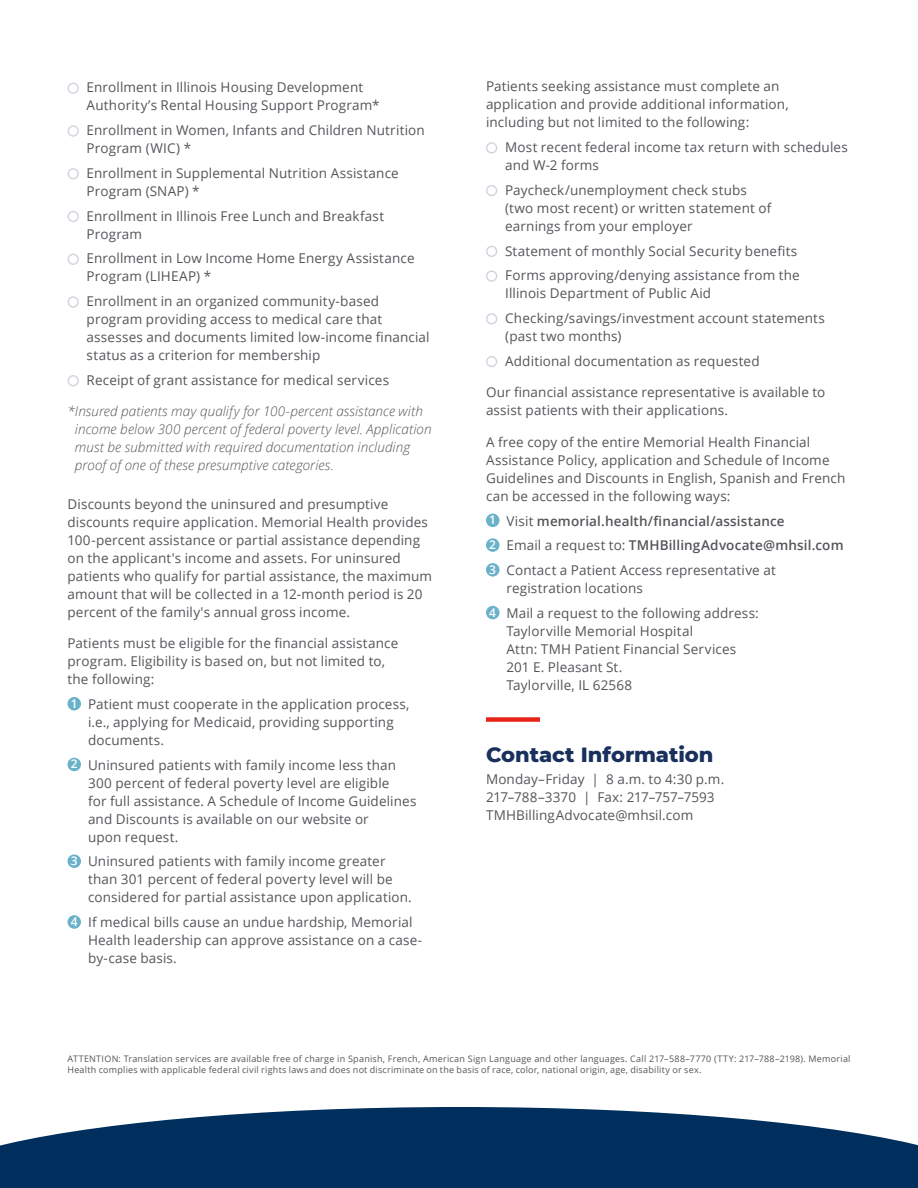
<style>
.page{position:relative;width:918px;height:1188px;background:#fff}
.page>*{position:absolute;margin:0;border:0;box-sizing:border-box;transform-origin:0 0}
.List_Number{font:800 21px "Montserrat";color:#18305b}
.t1{font:13.5px/18px "Open Sans";letter-spacing:.01em;color:#54555a}
.t2{font:italic 300 13.5px/18px "Open Sans";letter-spacing:.005em;color:#54555a}
.t3{font:600 13.5px "Open Sans";letter-spacing:.01em;color:#54555a}
.t4{font:600 12px "Open Sans";color:#fff}
.Body_Copy{font:9px/10.8px "Open Sans";letter-spacing:.025em;color:#54555a}
.s1{font-weight:400}
</style>
<div class="page">
<div style="left:68px;top:83px;width:11px;height:11px;border:2px solid #18305b;border-radius:50%"></div>
<div style="left:68px;top:125px;width:11px;height:12px;border:2px solid #18305b;border-radius:50%"></div>
<div style="left:68px;top:168px;width:11px;height:11px;border:2px solid #18305b;border-radius:50%"></div>
<div style="left:68px;top:211px;width:11px;height:11px;border:2px solid #18305b;border-radius:50%"></div>
<div style="left:68px;top:254px;width:11px;height:11px;border:2px solid #18305b;border-radius:50%"></div>
<div style="left:68px;top:296px;width:11px;height:12px;border:2px solid #18305b;border-radius:50%"></div>
<div style="left:68px;top:375px;width:11px;height:11px;border:2px solid #18305b;border-radius:50%"></div>
<div style="left:68px;top:697px;width:13px;height:13px;background:#6ab2ca;border-radius:50%"></div>
<div style="left:68px;top:758px;width:13px;height:13px;background:#6ab2ca;border-radius:50%"></div>
<div style="left:68px;top:854px;width:13px;height:14px;background:#6ab2ca;border-radius:50%"></div>
<div style="left:68px;top:915px;width:13px;height:14px;background:#6ab2ca;border-radius:50%"></div>
<div style="left:486px;top:717px;width:54px;height:5px;background:#e72419"></div>
<div style="left:486px;top:142px;width:11px;height:12px;border:2px solid #18305b;border-radius:50%"></div>
<div style="left:486px;top:185px;width:11px;height:11px;border:2px solid #18305b;border-radius:50%"></div>
<div style="left:486px;top:246px;width:11px;height:11px;border:2px solid #18305b;border-radius:50%"></div>
<div style="left:486px;top:270px;width:11px;height:12px;border:2px solid #18305b;border-radius:50%"></div>
<div style="left:486px;top:313px;width:11px;height:12px;border:2px solid #18305b;border-radius:50%"></div>
<div style="left:486px;top:356px;width:11px;height:11px;border:2px solid #18305b;border-radius:50%"></div>
<div style="left:486px;top:514px;width:14px;height:13px;background:#6ab2ca;border-radius:50%"></div>
<div style="left:486px;top:538px;width:14px;height:14px;background:#6ab2ca;border-radius:50%"></div>
<div style="left:486px;top:563px;width:14px;height:14px;background:#6ab2ca;border-radius:50%"></div>
<div style="left:486px;top:606px;width:14px;height:13px;background:#6ab2ca;border-radius:50%"></div>
<svg style="left:0;top:1107px;width:918px;height:81px;background:#234b73"></svg>
<p class="t1" style="left:87px;top:78px;width:294px">Enrollment in Illinois Housing Development<br>Authority’s Rental Housing Support Program*</p>
<p class="t1" style="left:87px;top:121px;width:340px">Enrollment in Women, Infants and Children Nutrition<br>Program (WIC) *</p>
<p class="t1" style="left:87px;top:164px;width:314px">Enrollment in Supplemental Nutrition Assistance<br>Program (SNAP) *</p>
<p class="t1" style="left:87px;top:206px;width:299px">Enrollment in Illinois Free Lunch and Breakfast<br>Program</p>
<p class="t1" style="left:87px;top:249px;width:329px">Enrollment in Low Income Home Energy Assistance<br>Program (LIHEAP) *</p>
<p class="t1" style="left:87px;top:292px;width:344px">Enrollment in an organized community-based program providing access to medical care that assesses and documents limited low-income financial status as a criterion for membership</p>
<p class="t1" style="left:87px;top:371px;width:304px">Receipt of grant assistance for medical services</p>
<p class="t2" style="left:75px;top:402px;width:358px;text-indent:-7px">*Insured patients may qualify for 100-percent assistance with income below 300 percent of federal poverty level. Application must be submitted with required documentation including proof of one of these presumptive categories.</p>
<p class="t1" style="left:68px;top:494px;width:366px">Discounts beyond the uninsured and presumptive discounts require application. Memorial Health provides 100-percent assistance or partial assistance depending on the applicant's income and assets. For uninsured patients who qualify for partial assistance, the maximum amount that will be collected in a 12-month period is 20 percent of the family's annual gross income.</p>
<p class="t1" style="left:68px;top:634px;width:332px">Patients must be eligible for the financial assistance program. Eligibility is based on, but not limited to, the following:</p>
<p class="t4" style="left:71px;top:695px;width:8px">1</p>
<p class="t1" style="left:88px;top:695px;width:323px">Patient must cooperate in the application process, i.e., applying for Medicaid, providing supporting documents.</p>
<p class="t4" style="left:71px;top:756px;width:8px">2</p>
<p class="t1" style="left:88px;top:755px;width:330px">Uninsured patients with family income less than 300 percent of federal poverty level are eligible<br>for full assistance. A Schedule of Income Guidelines and Discounts is available on our website or<br>upon request.</p>
<p class="t4" style="left:71px;top:853px;width:8px">3</p>
<p class="t1" style="left:88px;top:852px;width:325px">Uninsured patients with family income greater than 301 percent of federal poverty level will be considered for partial assistance upon application.</p>
<p class="t4" style="left:71px;top:913px;width:8px">4</p>
<p class="t1" style="left:88px;top:913px;width:336px">If medical bills cause an undue hardship, Memorial<br>Health leadership can approve assistance on a case&shy;by-case basis.</p>
<p class="t1" style="left:486px;top:77px;width:304px">Patients seeking assistance must complete an application and provide additional information, including but not limited to the following:</p>
<p class="t1" style="left:505px;top:138px;width:344px">Most recent federal income tax return with schedules and W-2 forms</p>
<p class="t1" style="left:505px;top:181px;width:268px">Paycheck/unemployment check stubs (two most recent) or written statement of earnings from your employer</p>
<p class="t1" style="left:505px;top:241px;width:294px">Statement of monthly Social Security benefits</p>
<p class="t1" style="left:505px;top:266px;width:296px">Forms approving/denying assistance from the<br>Illinois Department of Public Aid</p>
<p class="t1" style="left:505px;top:309px;width:321px">Checking/savings/investment account statements (past two months)</p>
<p class="t1" style="left:505px;top:352px;width:256px">Additional documentation as requested</p>
<p class="t1" style="left:486px;top:383px;width:341px">Our financial assistance representative is available to assist patients with their applications.</p>
<p class="t1" style="left:486px;top:433px;width:361px">A free copy of the entire Memorial Health Financial Assistance Policy, application and Schedule of Income Guidelines and Discounts in English, Spanish and French can be accessed in the following ways:</p>
<p class="t4" style="left:489px;top:512px;width:8px">1</p>
<p class="t3" style="left:507px;top:511px;width:280px"><span class="s1">Visit</span> memorial.health/financial/assistance</p>
<p class="t4" style="left:489px;top:537px;width:8px">2</p>
<p class="t3" style="left:507px;top:536px;width:339px"><span class="s1">Email a request to:</span> TMHBillingAdvocate@mhsil.com</p>
<p class="t4" style="left:489px;top:561px;width:8px">3</p>
<p class="t1" style="left:507px;top:561px;width:271px">Contact a Patient Access representative at registration locations</p>
<p class="t4" style="left:489px;top:604px;width:8px">4</p>
<p class="t1" style="left:507px;top:604px;width:254px">Mail a request to the following address:<br>Taylorville Memorial Hospital<br>Attn: TMH Patient Financial Services<br>201 E. Pleasant St.<br>Taylorville, IL 62568</p>
<p class="List_Number" style="left:486px;top:739px;width:229px">Contact Information</p>
<p class="t1" style="left:486px;top:769px;width:240px">Monday–Friday | 8 a.m. to 4:30 p.m.</p>
<p class="t1" style="left:486px;top:787px;width:230px">217–788–3370 | Fax: 217–757–7593</p>
<p class="t1" style="left:486px;top:805px;width:209px">TMHBillingAdvocate@mhsil.com</p>
<p class="Body_Copy" style="left:68px;top:1054px;width:785px">ATTENTION: Translation services are available free of charge in Spanish, French, American Sign Language and other languages. Call 217–588–7770 (TTY: 217–788–2198). Memorial<br>Health complies with applicable federal civil rights laws and does not discriminate on the basis of race, color, national origin, age, disability or sex.</p>
</div>
